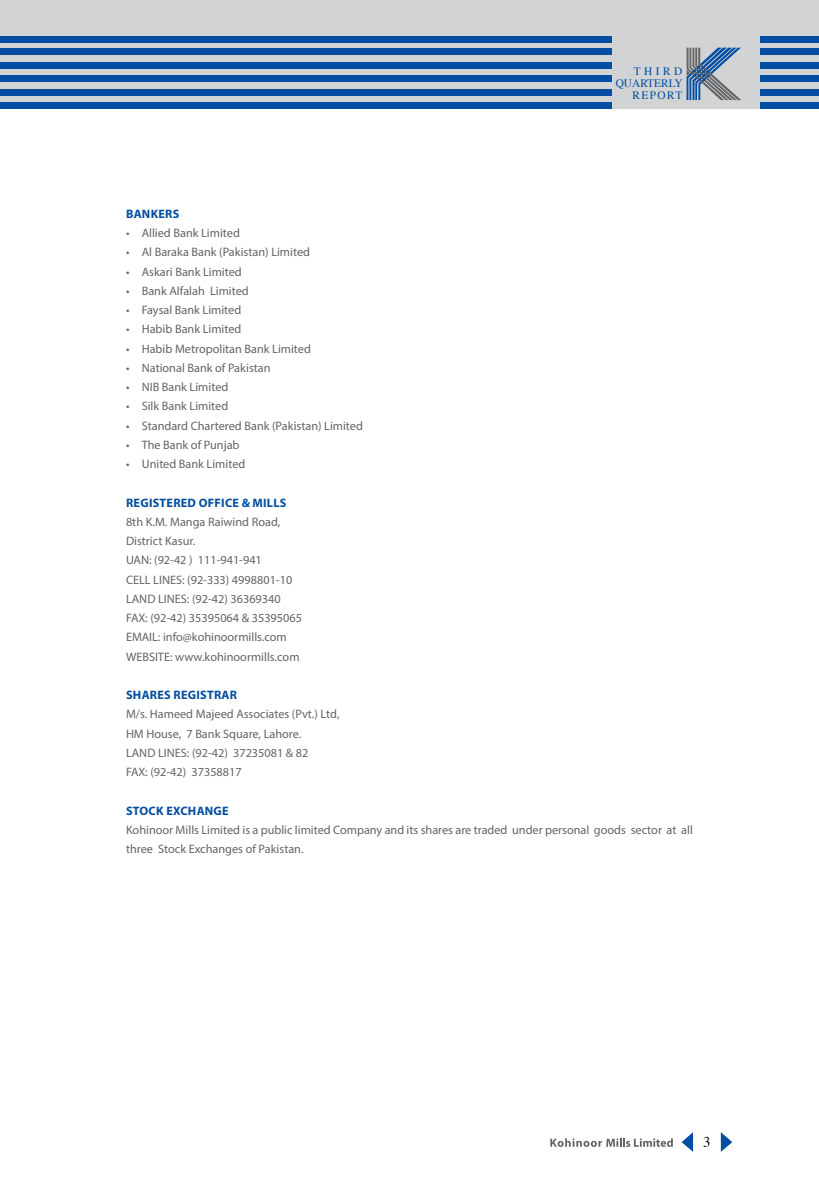
<style>
.page{position:relative;width:819px;height:1197px;background:#fff}
.page>*{position:absolute;margin:0;border:0;box-sizing:border-box;transform-origin:0 0}
.t1{font:14.88px "Times";color:#000}
.t2{font:12.25px/19.2px "Myriad Pro";color:#636466}
.t3{font:700 12.25px "Myriad Pro";letter-spacing:.02em;color:#034ea2}
.t4{font:11.38px/12.2px "Times";letter-spacing:.035em;color:#034ea2;text-align:right}
</style>
<div class="page">
<div style="left:0;top:0;width:819px;height:109px;background:#d1d3d4"></div>
<div style="left:0;top:36px;width:611px;height:6px;background:#034ea2"></div>
<div style="left:0;top:49px;width:611px;height:6px;background:#034ea2"></div>
<div style="left:0;top:62px;width:611px;height:7px;background:#034ea2"></div>
<div style="left:0;top:75px;width:611px;height:7px;background:#034ea2"></div>
<div style="left:0;top:89px;width:611px;height:7px;background:#034ea2"></div>
<div style="left:0;top:102px;width:611px;height:7px;background:#034ea2"></div>
<div style="left:760px;top:36px;width:59px;height:6px;background:#034ea2"></div>
<div style="left:760px;top:49px;width:59px;height:6px;background:#034ea2"></div>
<div style="left:760px;top:62px;width:59px;height:7px;background:#034ea2"></div>
<div style="left:760px;top:75px;width:59px;height:7px;background:#034ea2"></div>
<div style="left:760px;top:89px;width:59px;height:7px;background:#034ea2"></div>
<div style="left:760px;top:102px;width:59px;height:7px;background:#034ea2"></div>
<svg style="left:687px;top:48px;width:54px;height:52px"></svg>
<svg style="left:721px;top:1132px;width:11px;height:20px"></svg>
<svg style="left:682px;top:1132px;width:11px;height:20px"></svg>
<svg style="left:550px;top:1138px;width:123px;height:9px"></svg>
<p class="t4" style="left:616px;top:64px;width:69px">THIRD<br>QUARTERLY<br>REPORT</p>
<p class="t3" style="left:126px;top:206px;width:55px">BANKERS</p>
<p class="t2" style="left:126px;top:223px;width:115px">• Allied Bank Limited</p>
<p class="t2" style="left:126px;top:242px;width:186px">• Al Baraka Bank (Pakistan) Limited</p>
<p class="t2" style="left:126px;top:262px;width:117px">• Askari Bank Limited</p>
<p class="t2" style="left:126px;top:281px;width:124px">• Bank Alfalah Limited</p>
<p class="t2" style="left:126px;top:300px;width:117px">• Faysal Bank Limited</p>
<p class="t2" style="left:126px;top:319px;width:117px">• Habib Bank Limited</p>
<p class="t2" style="left:126px;top:339px;width:187px">• Habib Metropolitan Bank Limited</p>
<p class="t2" style="left:126px;top:358px;width:146px">• National Bank of Pakistan</p>
<p class="t2" style="left:126px;top:377px;width:104px">• NIB Bank Limited</p>
<p class="t2" style="left:126px;top:396px;width:104px">• Silk Bank Limited</p>
<p class="t2" style="left:126px;top:416px;width:239px">• Standard Chartered Bank (Pakistan) Limited</p>
<p class="t2" style="left:126px;top:435px;width:115px">• The Bank of Punjab</p>
<p class="t2" style="left:126px;top:454px;width:121px">• United Bank Limited</p>
<p class="t3" style="left:126px;top:494px;width:162px">REGISTERED OFFICE &amp; MILLS</p>
<p class="t2" style="left:126px;top:512px;width:178px">8th K.M. Manga Raiwind Road,<br>District Kasur.<br>UAN: (92-42 ) 111-941-941<br>CELL LINES: (92-333) 4998801-10<br>LAND LINES: (92-42) 36369340<br>FAX: (92-42) 35395064 &amp; 35395065<br>EMAIL: info@kohinoormills.com<br>WEBSITE: www.kohinoormills.com</p>
<p class="t3" style="left:126px;top:687px;width:113px">SHARES REGISTRAR</p>
<p class="t2" style="left:126px;top:704px;width:215px">M/s. Hameed Majeed Associates (Pvt.) Ltd,<br>HM House, 7 Bank Square, Lahore.<br>LAND LINES: (92-42) 37235081 &amp; 82<br>FAX: (92-42) 37358817</p>
<p class="t3" style="left:126px;top:802px;width:104px">STOCK EXCHANGE</p>
<p class="t2" style="left:126px;top:820px;width:568px">Kohinoor Mills Limited is a public limited Company and its shares are traded under personal goods sector at all three Stock Exchanges of Pakistan.</p>
<p class="t1" style="left:703px;top:1129px;width:9px">3</p>
</div>
